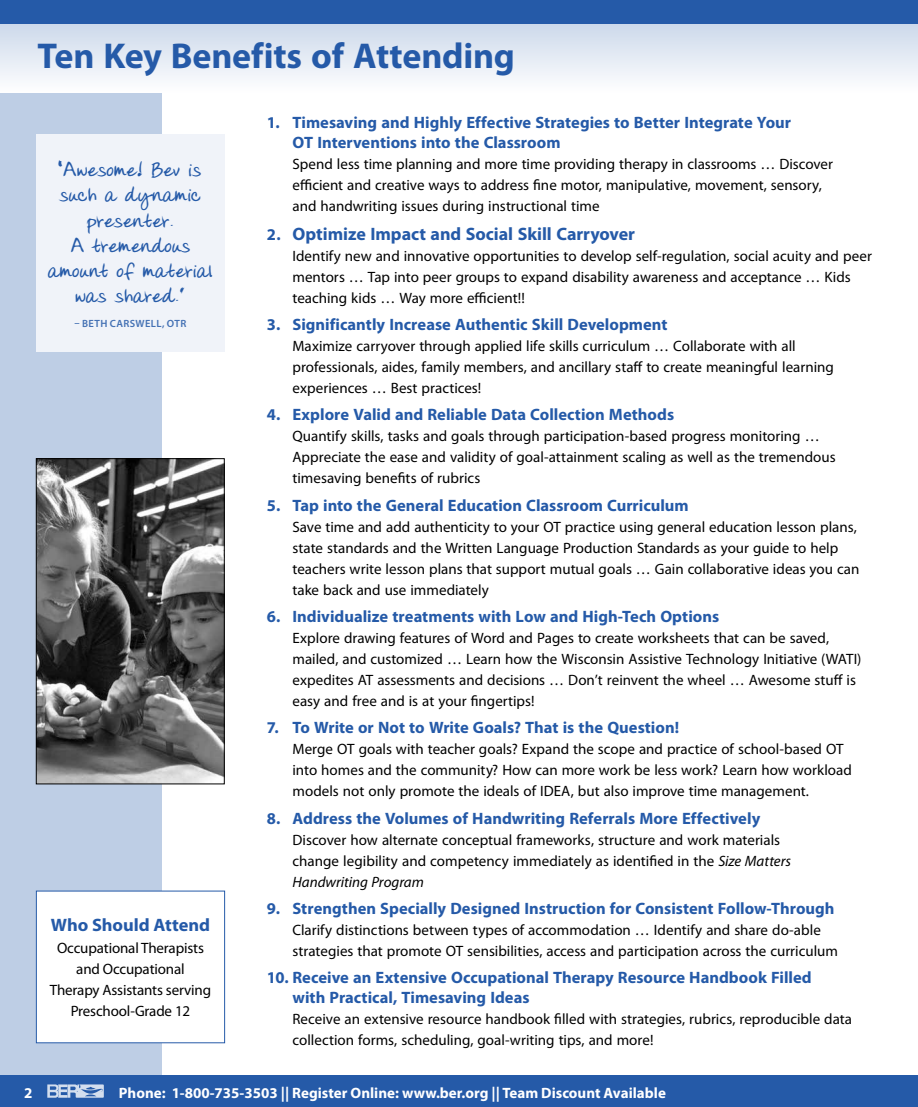
<style>
.page{position:relative;width:918px;height:1107px;background:#fff}
.page>*{position:absolute;margin:0;border:0;box-sizing:border-box;transform-origin:0 0}
.t1{font:700 36px "Myriad Pro";letter-spacing:-.005em;color:#255aa8}
.t2{font:700 21px/25.2px "Donnys Hand";letter-spacing:.005em;color:#255aa8;text-align:center}
.t3{font:700 18px "Myriad Pro";letter-spacing:-.005em;color:#255aa8}
.t4{font:700 16.5px/19.8px "Myriad Pro";color:#255aa8}
.t5{font:15px/21px "Myriad Pro";color:#000}
.t6{font:700 15px "Myriad Pro";color:#fff}
.t7{font:600 10.5px "Myriad Pro";letter-spacing:.035em;color:#4471b4}
.s1{font-size:16.5px}
.s2{font-style:italic}
</style>
<div class="page">
<div style="left:0;top:0;width:162px;height:1107px;background:#becee5"></div>
<div style="left:0;top:1076px;width:918px;height:31px;background:#255aa8"></div>
<svg style="left:47px;top:1084px;width:57px;height:14px"></svg>
<svg style="left:0;top:24px;width:918px;height:68px"></svg>
<div style="left:0;top:0;width:918px;height:24px;background:#255aa8"></div>
<div style="left:36px;top:891px;width:189px;height:152px;background:#fff"></div>
<div style="left:36px;top:891px;width:189px;height:152px;border:1px solid #255aa8"></div>
<div style="left:36px;top:134px;width:189px;height:218px;background:#f0f3f9"></div>
<img style="left:38px;top:460px;width:185px;height:322px">
<div style="left:36px;top:458px;width:189px;height:326px;border:1px solid #000"></div>
<h1 class="t1" style="left:38px;top:32px;width:479px">Ten Key Benefits of Attending</h1>
<h2 class="t2" style="left:48px;top:159px;width:166px">“Awesome! Bev is such a dynamic presenter.<br>A tremendous amount of material was shared.”</h2>
<p class="t7" style="left:75px;top:317px;width:113px">– BETH CARSWELL, OTR</p>
<p class="t3" style="left:51px;top:913px;width:161px">Who Should Attend</p>
<p class="t5" style="left:50px;top:938px;width:163px;text-align:center">Occupational Therapists and Occupational<br>Therapy Assistants serving<br>Preschool-Grade 12</p>
<p class="t4" style="left:292px;top:112px;width:500px;text-indent:-25px">1. Timesaving and Highly Effective Strategies to Better Integrate Your<br>OT Interventions into the Classroom</p>
<p class="t5" style="left:292px;top:153px;width:542px">Spend less time planning and more time providing therapy in classrooms … Discover efficient and creative ways to address fine motor, manipulative, movement, sensory, and handwriting issues during instructional time</p>
<p class="t3" style="left:267px;top:222px;width:370px"><span class="s1">2.</span> Optimize Impact and Social Skill Carryover</p>
<p class="t5" style="left:292px;top:245px;width:581px">Identify new and innovative opportunities to develop self-regulation, social acuity and peer mentors … Tap into peer groups to expand disability awareness and acceptance … Kids teaching kids … Way more efficient!!</p>
<p class="t4" style="left:267px;top:314px;width:402px">3. Significantly Increase Authentic Skill Development</p>
<p class="t5" style="left:292px;top:335px;width:543px">Maximize carryover through applied life skills curriculum … Collaborate with all professionals, aides, family members, and ancillary staff to create meaningful learning experiences … Best practices!</p>
<p class="t4" style="left:267px;top:404px;width:409px">4. Explore Valid and Reliable Data Collection Methods</p>
<p class="t5" style="left:292px;top:426px;width:545px">Quantify skills, tasks and goals through participation-based progress monitoring …<br>Appreciate the ease and validity of goal-attainment scaling as well as the tremendous timesaving benefits of rubrics</p>
<p class="t4" style="left:267px;top:495px;width:423px">5. Tap into the General Education Classroom Curriculum</p>
<p class="t5" style="left:292px;top:516px;width:568px">Save time and add authenticity to your OT practice using general education lesson plans, state standards and the Written Language Production Standards as your guide to help teachers write lesson plans that support mutual goals … Gain collaborative ideas you can take back and use immediately</p>
<p class="t4" style="left:267px;top:606px;width:454px">6. Individualize treatments with Low and High-Tech Options</p>
<p class="t5" style="left:292px;top:627px;width:570px">Explore drawing features of Word and Pages to create worksheets that can be saved, mailed, and customized … Learn how the Wisconsin Assistive Technology Initiative (WATI) expedites AT assessments and decisions … Don’t reinvent the wheel … Awesome stuff is easy and free and is at your fingertips!</p>
<p class="t4" style="left:267px;top:717px;width:414px">7. To Write or Not to Write Goals? That is the Question!</p>
<p class="t5" style="left:292px;top:738px;width:561px">Merge OT goals with teacher goals? Expand the scope and practice of school-based OT into homes and the community? How can more work be less work? Learn how workload models not only promote the ideals of IDEA, but also improve time management.</p>
<p class="t4" style="left:267px;top:808px;width:495px">8. Address the Volumes of Handwriting Referrals More Effectively</p>
<p class="t5" style="left:292px;top:829px;width:500px">Discover how alternate conceptual frameworks, structure and work materials change legibility and competency immediately as identified in the <span class="s2">Size Matters<br>Handwriting Program</span></p>
<p class="t4" style="left:267px;top:898px;width:569px">9. Strengthen Specially Designed Instruction for Consistent Follow-Through</p>
<p class="t5" style="left:292px;top:919px;width:547px">Clarify distinctions between types of accommodation … Identify and share do-able strategies that promote OT sensibilities, access and participation across the curriculum</p>
<p class="t4" style="left:292px;top:967px;width:521px;text-indent:-25px">10. Receive an Extensive Occupational Therapy Resource Handbook Filled with Practical, Timesaving Ideas</p>
<p class="t5" style="left:292px;top:1008px;width:561px">Receive an extensive resource handbook filled with strategies, rubrics, reproducible data collection forms, scheduling, goal-writing tips, and more!</p>
<p class="t6" style="left:24px;top:1083px;width:10px">2</p>
<p class="t6" style="left:119px;top:1083px;width:549px">Phone: 1-800-735-3503 || Register Online: www.ber.org || Team Discount Available</p>
</div>
